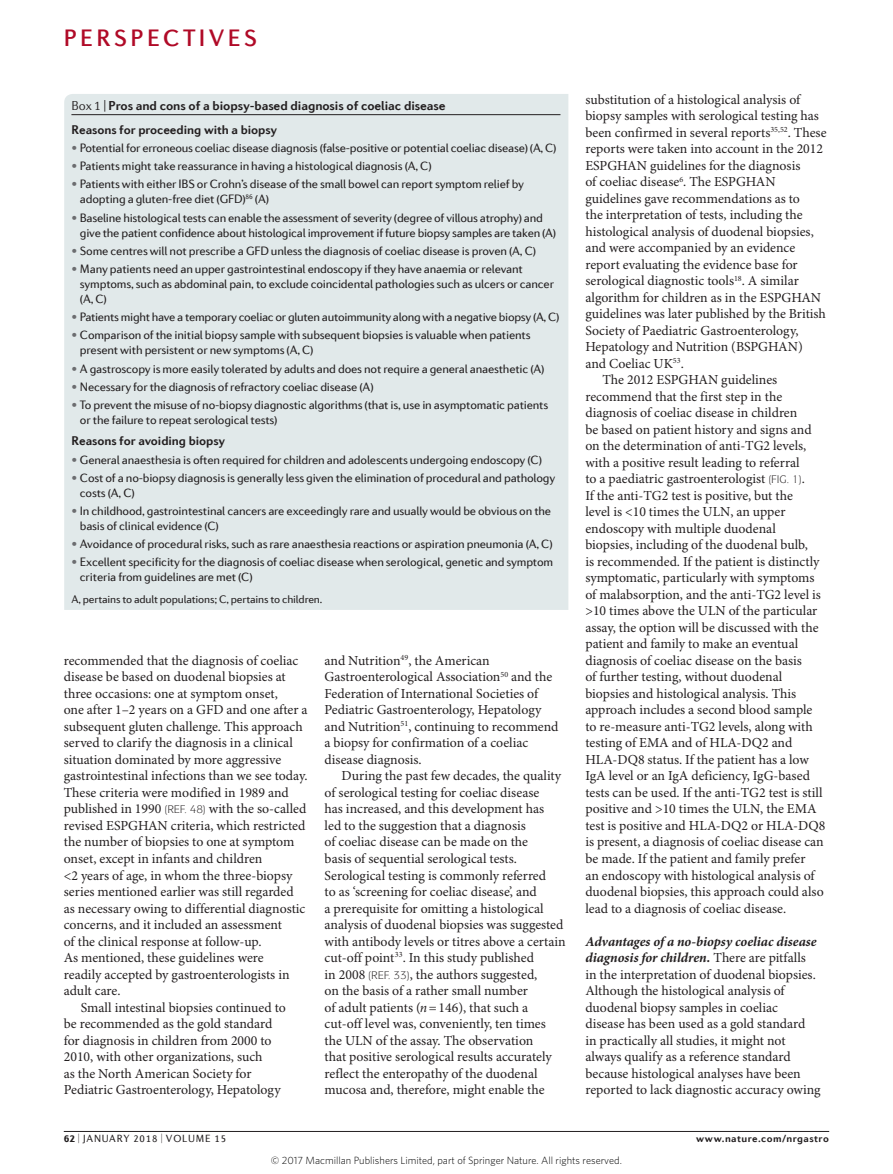
<style>
.page{position:relative;width:893px;height:1174px;background:#fff}
.page>*{position:absolute;margin:0;border:0;box-sizing:border-box;transform-origin:0 0}
.t1{font:500 24px "Diverda Sans Com";letter-spacing:.14em;color:#b00a27}
.Body_text{font:13.8px/16.5px "Minion Pro";color:#231f20}
.Body_first___inline{font:13.8px/16.5px "Minion Pro";color:#231f20}
.Box_title{font:700 13.05px "Diverda Sans Com";letter-spacing:-.005em;color:#231f20}
.Box_subhead_1{font:700 12.75px "Diverda Sans Com";letter-spacing:-.005em;color:#231f20}
.t2{font:12.3px/15px "Diverda Sans Com";letter-spacing:-.015em;color:#231f20}
.Box_footnote{font:11.25px "Diverda Sans Com";letter-spacing:-.015em;color:#231f20}
.t3{font:300 10.5px "Whitney";color:#000}
.Footer{font:10.5px "Diverda Sans Com";letter-spacing:.075em;color:#231f20;scale:.5 1}
.Footer-2{font:700 10.5px "Diverda Sans Com";letter-spacing:.045em;color:#231f20}
.s1{font-weight:300}
.s2{color:#6c6d70}
.s3{font-style:italic}
.s4{font-weight:700;font-style:italic}
.s5{font-weight:900}
</style>
<div class="page">
<hr style="left:64px;top:1131px;width:765px;height:1px;background:#231f20">
<div style="left:64px;top:94px;width:504px;height:516px;background:#e1e9ea"></div>
<hr style="left:71px;top:114px;width:489px;height:1px;background:#231f20">
<h1 class="t1" style="left:64px;top:24px;width:195px">PERSPECTIVES</h1>
<p class="Box_title" style="left:71px;top:98px;width:376px"><span class="s1">Box 1 |</span> Pros and cons of a biopsy-based diagnosis of coeliac disease</p>
<p class="Box_subhead_1" style="left:71px;top:122px;width:207px">Reasons for proceeding with a biopsy</p>
<p class="t2" style="left:71px;top:140px;width:487px"><span class="s2">•</span> Potential for erroneous coeliac disease diagnosis (false-positive or potential coeliac disease) (A, C)</p>
<p class="t2" style="left:71px;top:158px;width:362px"><span class="s2">•</span> Patients might take reassurance in having a histological diagnosis (A, C)</p>
<p class="t2" style="left:80px;top:177px;width:446px;text-indent:-9px"><span class="s2">•</span> Patients with either IBS or Crohn’s disease of the small bowel can report symptom relief by adopting a gluten-free diet (GFD)<sup>86</sup> (A)</p>
<p class="t2" style="left:80px;top:210px;width:478px;text-indent:-9px"><span class="s2">•</span> Baseline histological tests can enable the assessment of severity (degree of villous atrophy) and give the patient confidence about histological improvement if future biopsy samples are taken (A)</p>
<p class="t2" style="left:71px;top:243px;width:466px"><span class="s2">•</span> Some centres will not prescribe a GFD unless the diagnosis of coeliac disease is proven (A, C)</p>
<p class="t2" style="left:80px;top:261px;width:476px;text-indent:-9px"><span class="s2">•</span> Many patients need an upper gastrointestinal endoscopy if they have anaemia or relevant symptoms, such as abdominal pain, to exclude coincidental pathologies such as ulcers or cancer (A, C)</p>
<p class="t2" style="left:71px;top:309px;width:489px"><span class="s2">•</span> Patients might have a temporary coeliac or gluten autoimmunity along with a negative biopsy (A, C)</p>
<p class="t2" style="left:80px;top:327px;width:452px;text-indent:-9px"><span class="s2">•</span> Comparison of the initial biopsy sample with subsequent biopsies is valuable when patients present with persistent or new symptoms (A, C)</p>
<p class="t2" style="left:71px;top:361px;width:475px"><span class="s2">•</span> A gastroscopy is more easily tolerated by adults and does not require a general anaesthetic (A)</p>
<p class="t2" style="left:71px;top:379px;width:304px"><span class="s2">•</span> Necessary for the diagnosis of refractory coeliac disease (A)</p>
<p class="t2" style="left:80px;top:397px;width:470px;text-indent:-9px"><span class="s2">•</span> To prevent the misuse of no‑biopsy diagnostic algorithms (that is, use in asymptomatic patients or the failure to repeat serological tests)</p>
<p class="Box_subhead_1" style="left:71px;top:433px;width:155px">Reasons for avoiding biopsy</p>
<p class="t2" style="left:71px;top:452px;width:472px"><span class="s2">•</span> General anaesthesia is often required for children and adolescents undergoing endoscopy (C)</p>
<p class="t2" style="left:80px;top:470px;width:477px;text-indent:-9px"><span class="s2">•</span> Cost of a no‑biopsy diagnosis is generally less given the elimination of procedural and pathology costs (A, C)</p>
<p class="t2" style="left:80px;top:503px;width:473px;text-indent:-9px"><span class="s2">•</span> In childhood, gastrointestinal cancers are exceedingly rare and usually would be obvious on the basis of clinical evidence (C)</p>
<p class="t2" style="left:71px;top:536px;width:483px"><span class="s2">•</span> Avoidance of procedural risks, such as rare anaesthesia reactions or aspiration pneumonia (A, C)</p>
<p class="t2" style="left:80px;top:554px;width:475px;text-indent:-9px"><span class="s2">•</span> Excellent specificity for the diagnosis of coeliac disease when serological, genetic and symptom criteria from guidelines are met (C)</p>
<p class="Box_footnote" style="left:71px;top:592px;width:252px">A, pertains to adult populations; C, pertains to children.</p>
<p class="Body_first___inline" style="left:64px;top:653px;width:245px">recommended that the diagnosis of coeliac disease be based on duodenal biopsies at three occasions: one at symptom onset,<br>one after 1–2 years on a GFD and one after a subsequent gluten challenge. This approach served to clarify the diagnosis in a clinical situation dominated by more aggressive gastrointestinal infections than we see today.<br>These criteria were modified in 1989 and published in 1990</p>
<p class="Body_first___inline" style="left:64px;top:801px;width:244px;text-indent:126px">✔ with the so‑called revised ESPGHAN criteria, which restricted the number of biopsies to one at symptom onset, except in infants and children<br>&lt;2 years of age, in whom the three-biopsy series mentioned earlier was still regarded as necessary owing to differential diagnostic concerns, and it included an assessment<br>of the clinical response at follow‑up.<br>As mentioned, these guidelines were<br>readily accepted by gastroenterologists in adult care.</p>
<p class="Body_text" style="left:64px;top:999px;width:224px;text-indent:17px">Small intestinal biopsies continued to be recommended as the gold standard for diagnosis in children from 2000 to 2010, with other organizations, such<br>as the North American Society for Pediatric Gastroenterology, Hepatology</p>
<p class="Body_text" style="left:325px;top:653px;width:235px">and Nutrition<sup>49</sup>, the American Gastroenterological Association<sup>50</sup> and the Federation of International Societies of Pediatric Gastroenterology, Hepatology and Nutrition<sup>51</sup>, continuing to recommend a biopsy for confirmation of a coeliac disease diagnosis.</p>
<p class="Body_text" style="left:325px;top:768px;width:243px;text-indent:17px">During the past few decades, the quality of serological testing for coeliac disease<br>has increased, and this development has<br>led to the suggestion that a diagnosis<br>of coeliac disease can be made on the<br>basis of sequential serological tests.<br>Serological testing is commonly referred<br>to as ‘screening for coeliac disease’, and<br>a prerequisite for omitting a histological analysis of duodenal biopsies was suggested with antibody levels or titres above a certain cut-off point<sup>33</sup>. In this study published<br>in 2008</p>
<p class="Body_text" style="left:325px;top:966px;width:229px;text-indent:69px">✓✓ , the authors suggested, on the basis of a rather small number<br>of adult patients (<span class="s3">n</span>=146), that such a cut-off level was, conveniently, ten times the ULN of the assay. The observation that positive serological results accurately reflect the enteropathy of the duodenal mucosa and, therefore, might enable the</p>
<p class="Body_text" style="left:585px;top:92px;width:243px">substitution of a histological analysis of biopsy samples with serological testing has been confirmed in several reports<sup>35,52</sup>. These reports were taken into account in the 2012<br>ESPGHAN guidelines for the diagnosis<br>of coeliac disease<sup>6</sup>. The ESPGHAN guidelines gave recommendations as to<br>the interpretation of tests, including the histological analysis of duodenal biopsies, and were accompanied by an evidence report evaluating the evidence base for serological diagnostic tools<sup>18</sup>. A similar algorithm for children as in the ESPGHAN guidelines was later published by the British Society of Paediatric Gastroenterology, Hepatology and Nutrition (BSPGHAN) and Coeliac UK<sup>53</sup>.</p>
<p class="Body_text" style="left:585px;top:372px;width:228px;text-indent:17px">The 2012 ESPGHAN guidelines recommend that the first step in the diagnosis of coeliac disease in children be based on patient history and signs and on the determination of anti‑TG2 levels, with a positive result leading to referral to a paediatric gastroenterologist</p>
<p class="Body_text" style="left:802px;top:471px;width:5px">.</p>
<p class="Body_text" style="left:585px;top:488px;width:241px">If the anti‑TG2 test is positive, but the<br>level is &lt;10 times the ULN, an upper endoscopy with multiple duodenal biopsies, including of the duodenal bulb,<br>is recommended. If the patient is distinctly symptomatic, particularly with symptoms of malabsorption, and the anti‑TG2 level is &gt;10 times above the ULN of the particular assay, the option will be discussed with the patient and family to make an eventual diagnosis of coeliac disease on the basis<br>of further testing, without duodenal biopsies and histological analysis. This approach includes a second blood sample to re-measure anti‑TG2 levels, along with testing of EMA and of HLA‑DQ2 and HLA‑DQ8 status. If the patient has a low IgA level or an IgA deficiency, IgG-based tests can be used. If the anti‑TG2 test is still positive and &gt;10 times the ULN, the EMA test is positive and HLA‑DQ2 or HLA‑DQ8 is present, a diagnosis of coeliac disease can be made. If the patient and family prefer<br>an endoscopy with histological analysis of duodenal biopsies, this approach could also lead to a diagnosis of coeliac disease.</p>
<p class="Body_first___inline" style="left:585px;top:933px;width:237px"><span class="s4">Advantages of a no‑biopsy coeliac disease diagnosis for children.</span> There are pitfalls<br>in the interpretation of duodenal biopsies.<br>Although the histological analysis of duodenal biopsy samples in coeliac<br>disease has been used as a gold standard<br>in practically all studies, it might not always qualify as a reference standard because histological analyses have been reported to lack diagnostic accuracy owing</p>
<p class="Footer" style="left:64px;top:1132px;width:326px"><span class="s5">62</span> | JANUARY 2018 | VOLUME 15</p>
<p class="Footer-2" style="left:696px;top:1132px;width:134px">www.nature.com/nrgastro</p>
<p class="t3" style="left:271px;top:1153px;width:352px">© 2017 Macmillan Publishers Limited, part of Springer Nature. All rights reserved.</p>
</div>
